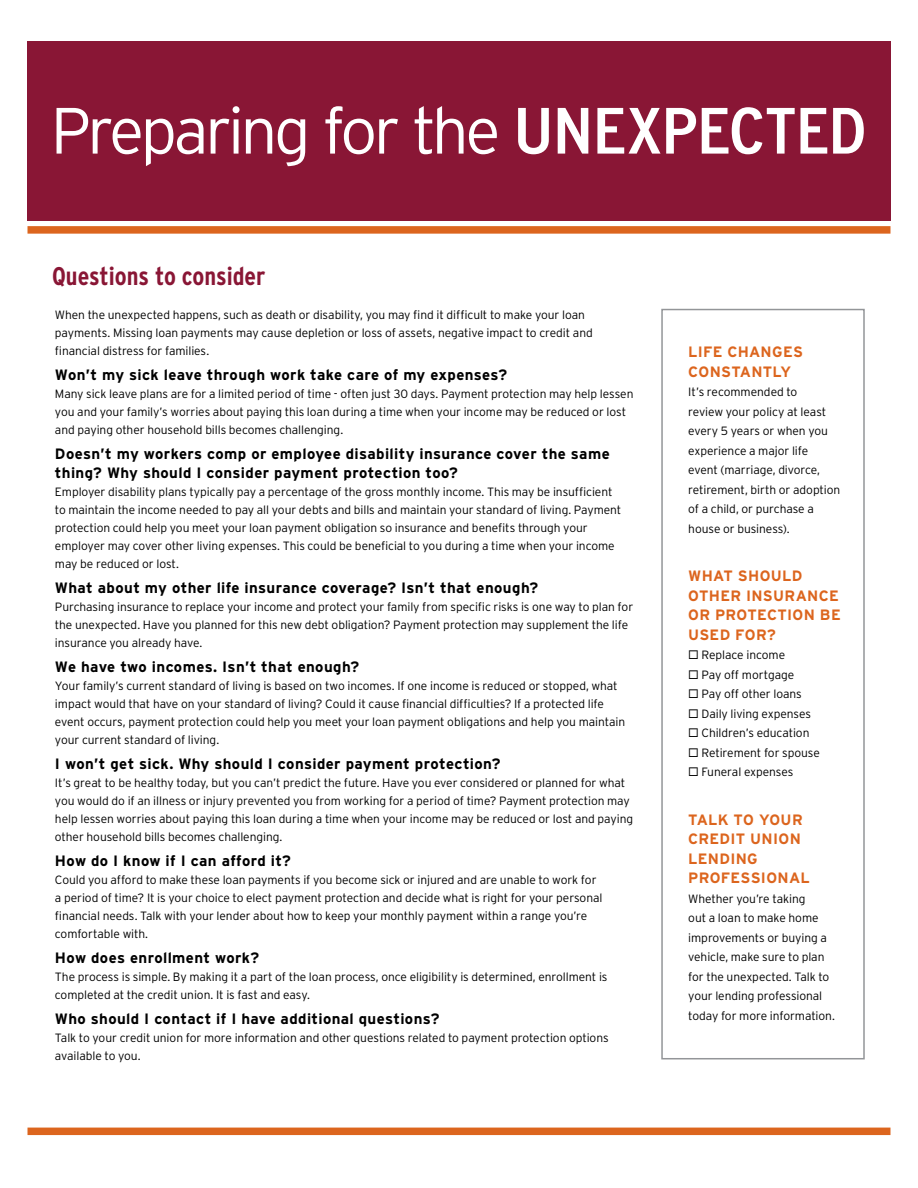
<style>
.page{position:relative;width:918px;height:1188px;background:#fff}
.page>*{position:absolute;margin:0;border:0;box-sizing:border-box;transform-origin:0 0}
.t1{font:300 65.25px "Interstate";letter-spacing:-.055em;color:#fff}
.t2{font:700 condensed 25.5px "Interstate";color:#891635}
.t3{font:700 15px/19.5px "Interstate";letter-spacing:.025em;color:#000}
.t4{font:700 15px/19.5px "Interstate";letter-spacing:.02em;color:#dc651e}
.t5{font:300 12px/18px "Interstate";letter-spacing:-.005em;color:#000}
.s1{font-weight:400;font-stretch:condensed}
</style>
<div class="page">
<div style="left:27px;top:41px;width:863px;height:179px;background:#891635"></div>
<div style="left:28px;top:226px;width:862px;height:8px;background:#dc651e"></div>
<div style="left:28px;top:1128px;width:862px;height:7px;background:#dc651e"></div>
<div style="left:661px;top:309px;width:204px;height:750px;border:2px solid #939598"></div>
<h1 class="t1" style="left:51px;top:91px;width:818px">Preparing for the <span class="s1">UNEXPECTED</span></h1>
<h2 class="t2" style="left:52px;top:262px;width:215px">Questions to consider</h2>
<p class="t5" style="left:55px;top:306px;width:539px">When the unexpected happens, such as death or disability, you may find it difficult to make your loan payments. Missing loan payments may cause depletion or loss of assets, negative impact to credit and financial distress for families.</p>
<p class="t3" style="left:55px;top:365px;width:454px">Won’t my sick leave through work take care of my expenses?</p>
<p class="t5" style="left:55px;top:385px;width:580px">Many sick leave plans are for a limited period of time - often just 30 days. Payment protection may help lessen you and your family’s worries about paying this loan during a time when your income may be reduced or lost and paying other household bills becomes challenging.</p>
<p class="t3" style="left:55px;top:444px;width:556px">Doesn’t my workers comp or employee disability insurance cover the same thing? Why should I consider payment protection too?</p>
<p class="t5" style="left:55px;top:483px;width:568px">Employer disability plans typically pay a percentage of the gross monthly income. This may be insufficient to maintain the income needed to pay all your debts and bills and maintain your standard of living. Payment protection could help you meet your loan payment obligation so insurance and benefits through your employer may cover other living expenses. This could be beneficial to you during a time when your income may be reduced or lost.</p>
<p class="t3" style="left:55px;top:578px;width:485px">What about my other life insurance coverage? Isn’t that enough?</p>
<p class="t5" style="left:55px;top:598px;width:580px">Purchasing insurance to replace your income and protect your family from specific risks is one way to plan for the unexpected. Have you planned for this new debt obligation? Payment protection may supplement the life insurance you already have.</p>
<p class="t3" style="left:55px;top:657px;width:306px">We have two incomes. Isn’t that enough?</p>
<p class="t5" style="left:55px;top:677px;width:572px">Your family’s current standard of living is based on two incomes. If one income is reduced or stopped, what impact would that have on your standard of living? Could it cause financial difficulties? If a protected life event occurs, payment protection could help you meet your loan payment obligations and help you maintain your current standard of living.</p>
<p class="t3" style="left:55px;top:754px;width:447px">I won’t get sick. Why should I consider payment protection?</p>
<p class="t5" style="left:55px;top:774px;width:580px">It’s great to be healthy today, but you can’t predict the future. Have you ever considered or planned for what you would do if an illness or injury prevented you from working for a period of time? Payment protection may help lessen worries about paying this loan during a time when your income may be reduced or lost and paying other household bills becomes challenging.</p>
<p class="t3" style="left:55px;top:851px;width:238px">How do I know if I can afford it?</p>
<p class="t5" style="left:55px;top:871px;width:549px">Could you afford to make these loan payments if you become sick or injured and are unable to work for a period of time? It is your choice to elect payment protection and decide what is right for your personal financial needs. Talk with your lender about how to keep your monthly payment within a range you’re comfortable with.</p>
<p class="t3" style="left:55px;top:948px;width:206px">How does enrollment work?</p>
<p class="t5" style="left:55px;top:968px;width:554px">The process is simple. By making it a part of the loan process, once eligibility is determined, enrollment is completed at the credit union. It is fast and easy.</p>
<p class="t3" style="left:55px;top:1009px;width:386px">Who should I contact if I have additional questions?</p>
<p class="t5" style="left:55px;top:1029px;width:555px">Talk to your credit union for more information and other questions related to payment protection options available to you.</p>
<p class="t4" style="left:688px;top:342px;width:116px">LIFE CHANGES<br>CONSTANTLY</p>
<p class="t5" style="left:688px;top:382px;width:154px;line-height:19.5px">It’s recommended to<br>review your policy at least every 5 years or when you experience a major life event (marriage, divorce, retirement, birth or adoption of a child, or purchase a house or business).</p>
<p class="t4" style="left:688px;top:566px;width:154px">WHAT SHOULD<br>OTHER INSURANCE<br>OR PROTECTION BE<br>USED FOR?</p>
<p class="t5" style="left:688px;top:646px;width:98px">◻ Replace income</p>
<p class="t5" style="left:688px;top:665px;width:108px">◻ Pay off mortgage</p>
<p class="t5" style="left:688px;top:685px;width:115px">◻ Pay off other loans</p>
<p class="t5" style="left:688px;top:704px;width:124px">◻ Daily living expenses</p>
<p class="t5" style="left:688px;top:724px;width:123px">◻ Children’s education</p>
<p class="t5" style="left:688px;top:743px;width:133px">◻ Retirement for spouse</p>
<p class="t5" style="left:688px;top:763px;width:107px">◻ Funeral expenses</p>
<p class="t4" style="left:688px;top:809px;width:123px">TALK TO YOUR<br>CREDIT UNION<br>LENDING<br>PROFESSIONAL</p>
<p class="t5" style="left:688px;top:888px;width:148px;line-height:19.5px">Whether you’re taking<br>out a loan to make home improvements or buying a vehicle, make sure to plan for the unexpected. Talk to your lending professional today for more information.</p>
</div>
